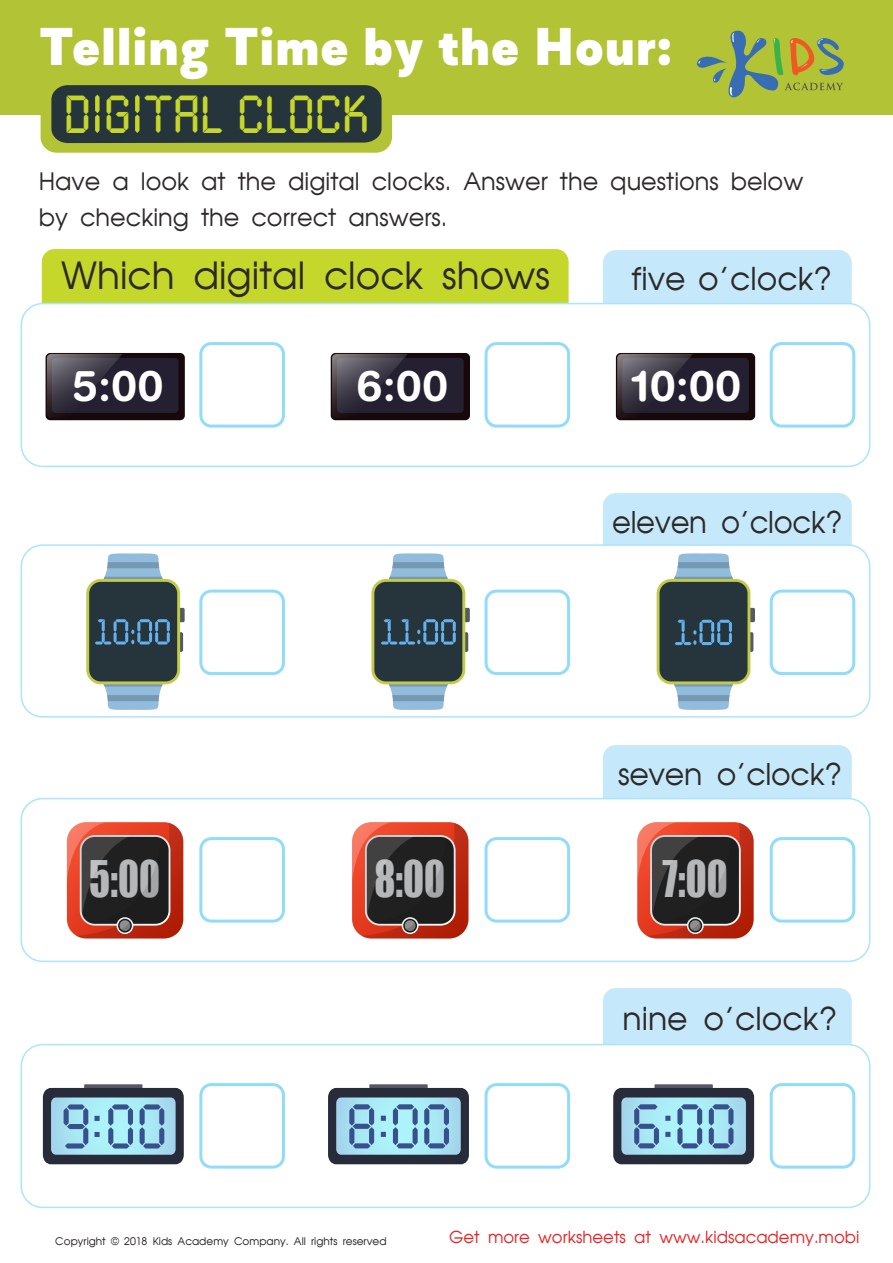
<style>
.page{position:relative;width:893px;height:1263px;background:#fff}
.page>*{position:absolute;margin:0;border:0;box-sizing:border-box;transform-origin:0 0}
.t1{font:67.05px "Ticking Timebomb BB";color:#36518c}
.t2{font:49.95px "a LCD Nova";letter-spacing:.025em;color:#c5d72a}
.t3{font:800 49.5px "Asket";color:#fff}
.t4{font:46.35px "Impact";color:#b5b7b9;scale:.84 1}
.t5{font:700 42.75px "Helvetica Rounded";color:#fff}
.t6{font:37.5px "AG Avant Garde Cyr";color:#2d2929}
.t7{font:31.5px "AG Avant Garde Cyr";color:#2d2929}
.t8{font:30px "AG Avant Garde Cyr";letter-spacing:-.01em;color:#2d2929}
.t9{font:24px/36px "AG Avant Garde Cyr";color:#2d2929}
.t10{font:16.5px "AG Avant Garde Cyr";color:#ea2224}
.t11{font:10.5px "AG Avant Garde Cyr";color:#231d1e}
.s1{font-family:"Ticking Timebomb BB";font-size:58.2px}
</style>
<div class="page">
<div style="left:0;top:0;width:892px;height:114px;background:#b2c335"></div>
<div style="left:41px;top:61px;width:351px;height:92px;background:#b2c335;border-radius:16px"></div>
<div style="left:51px;top:85px;width:330px;height:58px;background:#26343b"></div>
<div style="left:42px;top:249px;width:526px;height:84px;background:#c5d72a;border-radius:13px"></div>
<div style="left:603px;top:250px;width:248px;height:79px;background:#c5e9fa;border-radius:13px"></div>
<div style="left:603px;top:493px;width:248px;height:79px;background:#c5e9fa;border-radius:13px"></div>
<div style="left:603px;top:745px;width:248px;height:79px;background:#c5e9fa;border-radius:13px"></div>
<div style="left:603px;top:988px;width:248px;height:79px;background:#c5e9fa;border-radius:13px"></div>
<div style="left:21px;top:304px;width:848px;height:162px;background:#fff;border-radius:21px"></div>
<div style="left:21px;top:303px;width:849px;height:164px;border:2px solid #aae5ff;border-radius:21px"></div>
<div style="left:21px;top:545px;width:848px;height:172px;background:#fff;border-radius:21px"></div>
<div style="left:21px;top:544px;width:849px;height:174px;border:2px solid #aae5ff;border-radius:21px"></div>
<div style="left:21px;top:799px;width:848px;height:162px;background:#fff;border-radius:21px"></div>
<div style="left:21px;top:798px;width:849px;height:164px;border:2px solid #aae5ff;border-radius:21px"></div>
<div style="left:21px;top:1045px;width:848px;height:162px;background:#fff;border-radius:21px"></div>
<div style="left:21px;top:1044px;width:849px;height:164px;border:2px solid #aae5ff;border-radius:21px"></div>
<svg style="left:67px;top:822px;width:116px;height:117px"></svg>
<svg style="left:352px;top:822px;width:116px;height:117px"></svg>
<svg style="left:637px;top:822px;width:116px;height:117px"></svg>
<div style="left:199px;top:342px;width:86px;height:86px;border:3px solid #90dcfa;border-radius:10px"></div>
<div style="left:484px;top:342px;width:86px;height:86px;border:3px solid #90dcfa;border-radius:10px"></div>
<div style="left:769px;top:342px;width:86px;height:86px;border:3px solid #90dcfa;border-radius:10px"></div>
<div style="left:199px;top:590px;width:86px;height:85px;border:3px solid #90dcfa;border-radius:10px"></div>
<div style="left:484px;top:590px;width:86px;height:85px;border:3px solid #90dcfa;border-radius:10px"></div>
<div style="left:769px;top:590px;width:86px;height:85px;border:3px solid #90dcfa;border-radius:10px"></div>
<div style="left:199px;top:837px;width:86px;height:86px;border:3px solid #90dcfa;border-radius:10px"></div>
<div style="left:484px;top:837px;width:86px;height:86px;border:3px solid #90dcfa;border-radius:10px"></div>
<div style="left:769px;top:837px;width:86px;height:86px;border:3px solid #90dcfa;border-radius:10px"></div>
<div style="left:199px;top:1083px;width:86px;height:86px;border:3px solid #90dcfa;border-radius:10px"></div>
<div style="left:484px;top:1083px;width:86px;height:86px;border:3px solid #90dcfa;border-radius:10px"></div>
<div style="left:769px;top:1083px;width:86px;height:86px;border:3px solid #90dcfa;border-radius:10px"></div>
<svg style="left:43px;top:1084px;width:141px;height:80px"></svg>
<svg style="left:328px;top:1084px;width:141px;height:80px"></svg>
<svg style="left:613px;top:1084px;width:141px;height:80px"></svg>
<svg style="left:100px;top:684px;width:67px;height:26px"></svg>
<div style="left:177px;top:608px;width:8px;height:14px;background:#535a61;border-radius:2px"></div>
<div style="left:175px;top:632px;width:8px;height:20px;background:#535a61;border-radius:2px"></div>
<svg style="left:86px;top:579px;width:94px;height:105px"></svg>
<div style="left:89px;top:582px;width:88px;height:99px;background:#26343b;border-radius:12px"></div>
<svg style="left:100px;top:553px;width:67px;height:29px"></svg>
<svg style="left:95px;top:619px;width:75px;height:26px"></svg>
<svg style="left:385px;top:684px;width:67px;height:26px"></svg>
<svg style="left:462px;top:608px;width:8px;height:14px"></svg>
<svg style="left:460px;top:632px;width:8px;height:20px"></svg>
<svg style="left:371px;top:579px;width:94px;height:105px"></svg>
<div style="left:374px;top:582px;width:88px;height:99px;background:#26343b;border-radius:12px"></div>
<svg style="left:385px;top:553px;width:67px;height:29px"></svg>
<svg style="left:381px;top:619px;width:75px;height:26px"></svg>
<svg style="left:670px;top:684px;width:67px;height:26px"></svg>
<svg style="left:747px;top:608px;width:8px;height:14px"></svg>
<svg style="left:745px;top:632px;width:8px;height:20px"></svg>
<svg style="left:656px;top:579px;width:94px;height:105px"></svg>
<div style="left:659px;top:582px;width:88px;height:99px;background:#26343b;border-radius:12px"></div>
<svg style="left:670px;top:553px;width:67px;height:29px"></svg>
<svg style="left:674px;top:620px;width:58px;height:25px"></svg>
<div style="left:46px;top:353px;width:139px;height:67px;background:#17080a;border-radius:5px"></div>
<div style="left:52px;top:358px;width:126px;height:55px;background:#242031;border-radius:4px"></div>
<svg style="left:47px;top:354px;width:75px;height:64px"></svg>
<div style="left:331px;top:353px;width:139px;height:67px;background:#17080a;border-radius:5px"></div>
<div style="left:337px;top:358px;width:126px;height:55px;background:#242031;border-radius:4px"></div>
<svg style="left:332px;top:354px;width:75px;height:64px"></svg>
<div style="left:616px;top:353px;width:139px;height:67px;background:#17080a;border-radius:5px"></div>
<div style="left:622px;top:358px;width:126px;height:55px;background:#242031;border-radius:4px"></div>
<svg style="left:617px;top:354px;width:75px;height:64px"></svg>
<svg style="left:697px;top:30px;width:146px;height:68px"></svg>
<h3 class="t3" style="left:39px;top:7px;width:635px">Telling Time by the Hour:</h3>
<h2 class="t2" style="left:64px;top:90px;width:306px">D<span class="s1">i</span>G<span class="s1">i</span>TAL CLOCK</h2>
<p class="t9" style="left:39px;top:163px;width:766px">Have a look at the digital clocks. Answer the questions below by checking the correct answers.</p>
<h3 class="t6" style="left:61px;top:255px;width:490px">Which digital clock shows</h3>
<h3 class="t7" style="left:631px;top:261px;width:202px">five o’clock?</h3>
<h3 class="t5" style="left:73px;top:360px;width:92px">5:00</h3>
<h3 class="t5" style="left:356px;top:360px;width:93px">6:00</h3>
<h3 class="t5" style="left:632px;top:360px;width:110px">10:00</h3>
<p class="t8" style="left:612px;top:505px;width:232px">eleven o’clock?</p>
<p class="t8" style="left:618px;top:757px;width:226px">seven o’clock?</p>
<h3 class="t4" style="left:89px;top:843px;width:86px">5:00</h3>
<h3 class="t4" style="left:374px;top:843px;width:86px">8:00</h3>
<h3 class="t4" style="left:662px;top:843px;width:79px">7:00</h3>
<h3 class="t7" style="left:622px;top:1000px;width:216px">nine o’clock?</h3>
<h1 class="t1" style="left:61px;top:1094px;width:108px">9:00</h1>
<h1 class="t1" style="left:346px;top:1094px;width:107px">8:00</h1>
<h1 class="t1" style="left:631px;top:1094px;width:107px">6:00</h1>
<p class="t11" style="left:55px;top:1235px;width:333px">Copyright © 2018 Kids Academy Company. All rights reserved</p>
<p class="t10" style="left:449px;top:1228px;width:412px">Get more worksheets at www.kidsacademy.mobi</p>
</div>
